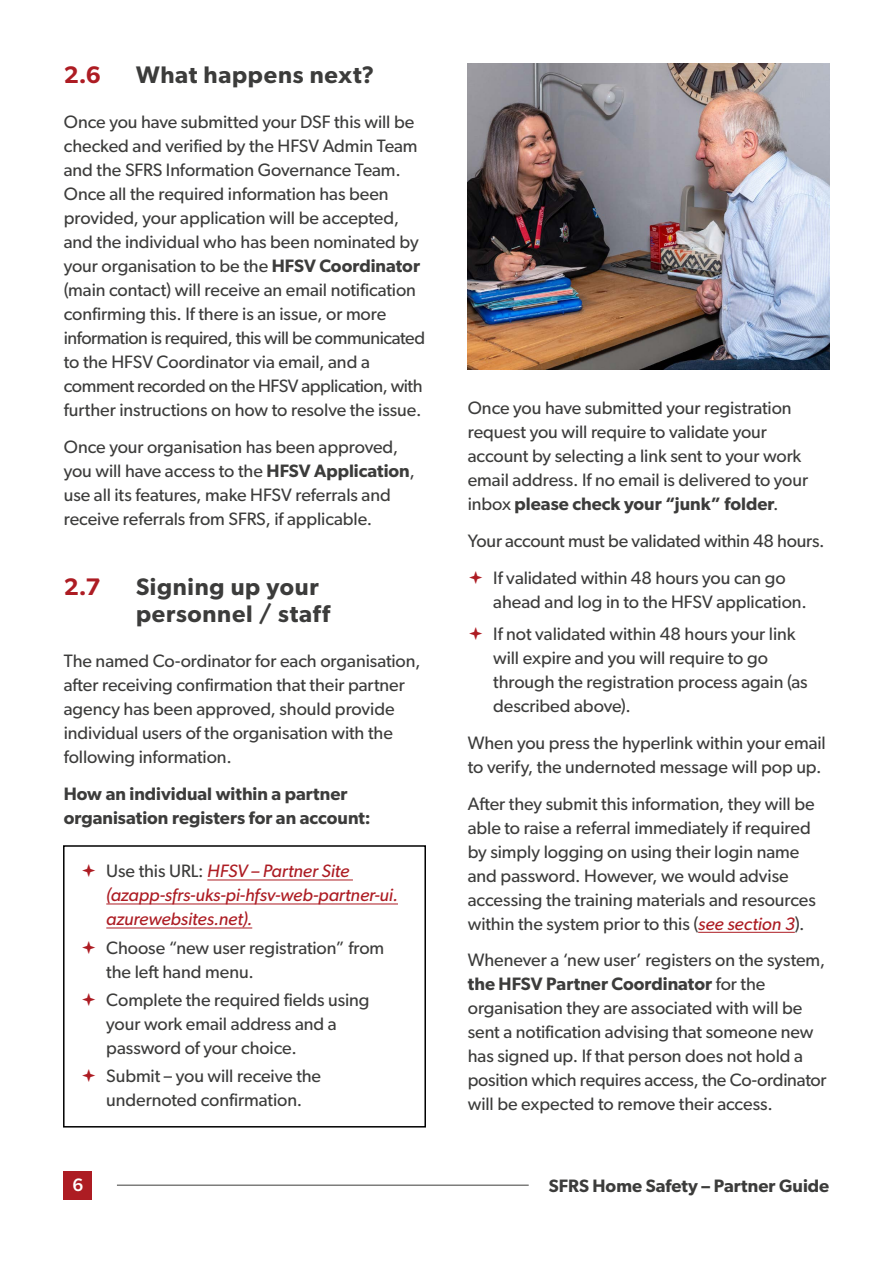
<style>
.page{position:relative;width:893px;height:1263px;background:#fff}
.page>*{position:absolute;margin:0;border:0;box-sizing:border-box;transform-origin:0 0}
.t1{font:600 24px/27px "Gibson";letter-spacing:.03em;color:#3c3c3b}
.t2{font:600 24px "Gibson";color:#ad1c23}
.t3{font:18px/24px "Gibson";letter-spacing:-.005em;color:#3c3c3b}
.t4{font:600 18px/24px "Gibson";color:#3c3c3b}
.t5{font:italic 18px/24px "Gibson";letter-spacing:-.005em;color:#ad1c23}
.t6{font:500 18px "Gibson";color:#fff}
.s1{font-weight:600}
.s2{font-style:normal;color:#3c3c3b}
.s3{font-style:italic;color:#ad1c23}
</style>
<div class="page">
<hr style="left:117px;top:1185px;width:412px;height:1px;background:#3c3c3b">
<div style="left:63px;top:845px;width:363px;height:282px;border:2px solid #000"></div>
<hr style="left:207px;top:880px;width:146px;height:1px;background:#ad1c23">
<hr style="left:106px;top:904px;width:292px;height:1px;background:#ad1c23">
<hr style="left:106px;top:928px;width:146px;height:1px;background:#ad1c23">
<hr style="left:698px;top:932px;width:97px;height:1px;background:#ad1c23">
<img style="left:468px;top:64px;width:361px;height:306px">
<div style="left:64px;top:1171px;width:28px;height:28px;background:#ad1c23"></div>
<h1 class="t2" style="left:64px;top:60px;width:39px">2.6</h1>
<h1 class="t1" style="left:136px;top:61px;width:240px">What happens next?</h1>
<p class="t3" style="left:64px;top:110px;width:363px">Once you have submitted your DSF this will be checked and verified by the HFSV Admin Team and the SFRS Information Governance Team.<br>Once all the required information has been provided, your application will be accepted, and the individual who has been nominated by your organisation to be the <span class="s1">HFSV Coordinator </span>(main contact) will receive an email notification confirming this. If there is an issue, or more information is required, this will be communicated to the HFSV Coordinator via email, and a comment recorded on the HFSV application, with further instructions on how to resolve the issue.</p>
<p class="t3" style="left:64px;top:434px;width:352px">Once your organisation has been approved, you will have access to the <span class="s1">HFSV Application</span>, use all its features, make HFSV referrals and receive referrals from SFRS, if applicable.</p>
<h1 class="t2" style="left:64px;top:572px;width:38px">2.7</h1>
<h1 class="t1" style="left:136px;top:572px;width:195px">Signing up your personnel / staff</h1>
<p class="t3" style="left:64px;top:648px;width:358px">The named Co-ordinator for each organisation, after receiving confirmation that their partner agency has been approved, should provide individual users of the organisation with the following information.</p>
<p class="t4" style="left:64px;top:781px;width:308px">How an individual within a partner organisation registers for an account:</p>
<p class="t5" style="left:106px;top:859px;width:293px"><span class="s2">Use this URL:</span> HFSV – Partner Site (azapp-sfrs-uks-pi-hfsv-web-partner-ui. azurewebsites.net).</p>
<p class="t3" style="left:106px;top:935px;width:279px">Choose “new user registration” from the left hand menu.</p>
<p class="t3" style="left:106px;top:987px;width:265px">Complete the required fields using your work email address and a password of your choice.</p>
<p class="t3" style="left:106px;top:1064px;width:216px">Submit – you will receive the undernoted confirmation.</p>
<p class="t6" style="left:72px;top:1174px;width:12px">6</p>
<p class="t3" style="left:468px;top:396px;width:342px">Once you have submitted your registration request you will require to validate your account by selecting a link sent to your work email address. If no email is delivered to your inbox <span class="s1">please check your “junk” folder</span>.</p>
<p class="t3" style="left:493px;top:522px;width:333px;line-height:36.8px;text-indent:-26px">Your account must be validated within 48 hours.<br>If validated within 48 hours you can go</p>
<p class="t3" style="left:493px;top:585px;width:315px;line-height:32.5px">ahead and log in to the HFSV application.<br>If not validated within 48 hours your link</p>
<p class="t3" style="left:493px;top:646px;width:316px">will expire and you will require to go through the registration process again (as described above).</p>
<p class="t3" style="left:468px;top:730px;width:360px">When you press the hyperlink within your email to verify, the undernoted message will pop up.</p>
<p class="t3" style="left:468px;top:791px;width:350px">After they submit this information, they will be able to raise a referral immediately if required by simply logging on using their login name and password. However, we would advise accessing the training materials and resources within the system prior to this (<span class="s3">see section 3</span>).</p>
<p class="t3" style="left:468px;top:948px;width:360px">Whenever a ‘new user’ registers on the system, <span class="s1">the HFSV Partner Coordinator</span> for the organisation they are associated with will be sent a notification advising that someone new has signed up. If that person does not hold a position which requires access, the Co-ordinator will be expected to remove their access.</p>
<p class="t4" style="left:549px;top:1174px;width:282px">SFRS Home Safety – Partner Guide</p>
</div>
